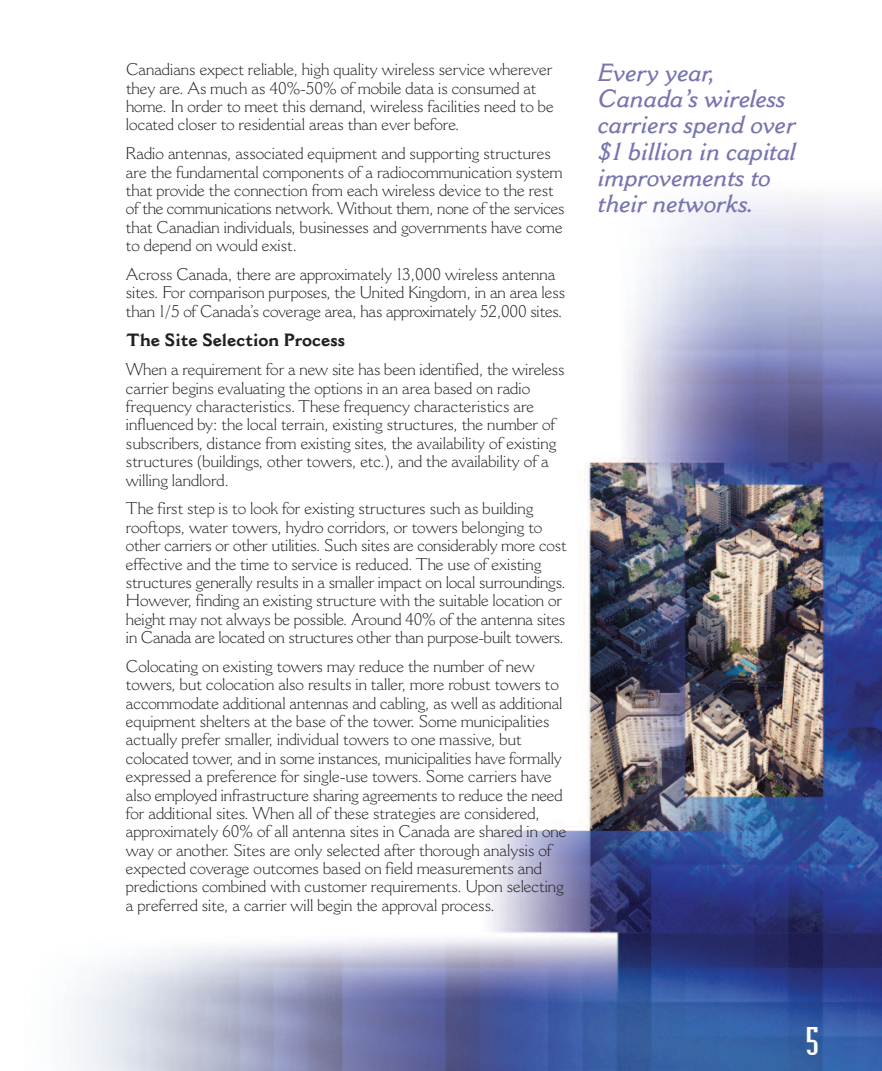
<style>
.page{position:relative;width:882px;height:1071px;background:#fff}
.page>*{position:absolute;margin:0;border:0;box-sizing:border-box;transform-origin:0 0}
.t1{font:42px "Badloc ICG";color:#fff}
.t2{font:italic 600 24.5px/26.2px "Cantoria";color:#7675af}
.t3{font:700 17.5px "Cantoria";color:#231f20}
.t4{font:300 16.62px/18.4px "Cantoria";color:#231f20}
</style>
<div class="page">
<img style="left:70px;top:197px;width:812px;height:874px">
<p class="t4" style="left:126px;top:62px;width:429px">Canadians expect reliable, high quality wireless service wherever they are. As much as 40%-50% of mobile data is consumed at home. In order to meet this demand, wireless facilities need to be located closer to residential areas than ever before.</p>
<p class="t4" style="left:126px;top:146px;width:440px">Radio antennas, associated equipment and supporting structures are the fundamental components of a radiocommunication system that provide the connection from each wireless device to the rest of the communications network. Without them, none of the services that Canadian individuals, businesses and governments have come to depend on would exist.</p>
<p class="t4" style="left:126px;top:266px;width:441px">Across Canada, there are approximately 13,000 wireless antenna sites. For comparison purposes, the United Kingdom, in an area less than 1/5 of Canada’s coverage area, has approximately 52,000 sites.</p>
<p class="t3" style="left:126px;top:334px;width:221px">The Site Selection Process</p>
<p class="t4" style="left:126px;top:362px;width:440px">When a requirement for a new site has been identified, the wireless carrier begins evaluating the options in an area based on radio frequency characteristics. These frequency characteristics are influenced by: the local terrain, existing structures, the number of subscribers, distance from existing sites, the availability of existing structures (buildings, other towers, etc.), and the availability of a willing landlord.</p>
<p class="t4" style="left:126px;top:501px;width:442px">The first step is to look for existing structures such as building rooftops, water towers, hydro corridors, or towers belonging to other carriers or other utilities. Such sites are considerably more cost effective and the time to service is reduced. The use of existing structures generally results in a smaller impact on local surroundings.<br>However, finding an existing structure with the suitable location or height may not always be possible. Around 40% of the antenna sites in Canada are located on structures other than purpose-built towers.</p>
<p class="t4" style="left:126px;top:658px;width:442px">Colocating on existing towers may reduce the number of new towers, but colocation also results in taller, more robust towers to accommodate additional antennas and cabling, as well as additional equipment shelters at the base of the tower. Some municipalities actually prefer smaller, individual towers to one massive, but colocated tower, and in some instances, municipalities have formally expressed a preference for single-use towers. Some carriers have also employed infrastructure sharing agreements to reduce the need for additional sites. When all of these strategies are considered, approximately 60% of all antenna sites in Canada are shared in one way or another. Sites are only selected after thorough analysis of expected coverage outcomes based on field measurements and predictions combined with customer requirements. Upon selecting a preferred site, a carrier will begin the approval process.</p>
<h2 class="t2" style="left:598px;top:62px;width:199px">Every year,<br>Canada’s wireless carriers spend over $1 billion in capital improvements to their networks.</h2>
<h1 class="t1" style="left:806px;top:1015px;width:15px">5</h1>
</div>
